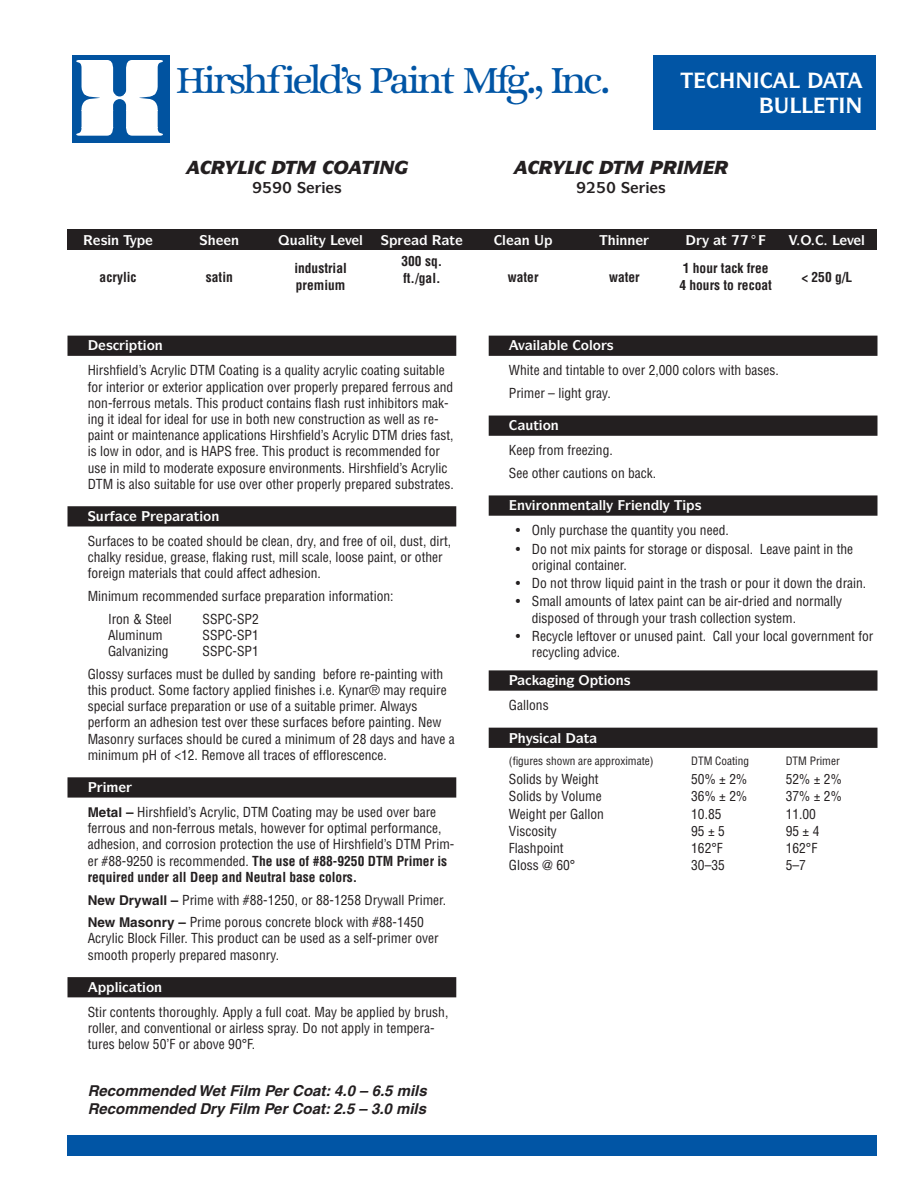
<style>
.page{position:relative;width:918px;height:1188px;background:#fff}
.page>*{position:absolute;margin:0;border:0;box-sizing:border-box;transform-origin:0 0}
.t1{font:500 36px "Zapf Inter";letter-spacing:-.085em;color:#0155a5}
.t2{font:italic 900 18px "Itc Symbol";color:#231f20}
.t3{font:italic 700 15px/18px "Helvetica";color:#231f20}
.t4{font:condensed 13.5px/16.2px "Helvetica";color:#231f20}
.t5{font:700 condensed 13.5px/16.2px "Helvetica";color:#231f20}
.t6{font:700 13.5px "Itc Symbol";color:#fff}
.t7{font:condensed 11.25px "Helvetica";color:#231f20}
.s1{font-weight:700;font-stretch:normal}
.s2{font-weight:700}
</style>
<div class="page">
<div style="left:72px;top:56px;width:97px;height:87px;background:#0153a0"></div>
<svg style="left:81px;top:111px;width:77px;height:8px"></svg>
<svg style="left:81px;top:102px;width:77px;height:9px"></svg>
<svg style="left:84px;top:95px;width:71px;height:7px"></svg>
<svg style="left:81px;top:86px;width:77px;height:9px"></svg>
<svg style="left:76px;top:60px;width:87px;height:26px;fill:#fff"></svg>
<svg style="left:81px;top:119px;width:77px;height:8px"></svg>
<svg style="left:76px;top:127px;width:87px;height:9px"></svg>
<div style="left:653px;top:56px;width:223px;height:74px;background:#0155a5"></div>
<div style="left:68px;top:1136px;width:810px;height:20px;background:#0155a5"></div>
<div style="left:68px;top:230px;width:810px;height:20px;background:#231f20"></div>
<div style="left:68px;top:336px;width:388px;height:20px;background:#231f20"></div>
<div style="left:68px;top:506px;width:388px;height:21px;background:#231f20"></div>
<div style="left:68px;top:777px;width:388px;height:21px;background:#231f20"></div>
<div style="left:68px;top:977px;width:388px;height:20px;background:#231f20"></div>
<div style="left:489px;top:336px;width:389px;height:20px;background:#231f20"></div>
<div style="left:489px;top:416px;width:389px;height:20px;background:#231f20"></div>
<div style="left:489px;top:495px;width:389px;height:21px;background:#231f20"></div>
<div style="left:489px;top:670px;width:389px;height:21px;background:#231f20"></div>
<div style="left:489px;top:728px;width:389px;height:20px;background:#231f20"></div>
<h1 class="t1" style="left:176px;top:56px;width:435px">Hirshfield’s Paint Mfg., Inc.</h1>
<h2 class="t2" style="left:237px;top:156px;width:12px">●</h2>
<h2 class="t2" style="left:333px;top:156px;width:62px">□▼■</h2>
<h2 class="t2" style="left:565px;top:156px;width:12px">●</h2>
<p class="t6" style="left:231px;top:231px;width:10px">■</p>
<p class="t6" style="left:290px;top:231px;width:31px">◆ ●▼</p>
<p class="t5" style="left:100px;top:268px;width:38px">acrylic</p>
<p class="t5" style="left:206px;top:268px;width:28px">satin</p>
<p class="t5" style="left:294px;top:260px;width:54px">industrial premium</p>
<p class="t5" style="left:401px;top:253px;width:42px">300 sq. ft./gal.</p>
<p class="t6" style="left:106px;top:337px;width:58px">▲ ▼□■</p>
<p class="t4" style="left:88px;top:362px;width:368px">Hirshfield’s Acrylic DTM Coating is a quality acrylic coating suitable for interior or exterior application over properly prepared ferrous and non-ferrous metals. This product contains flash rust inhibitors mak&shy;ing it ideal for ideal for use in both new construction as well as re&shy;paint or maintenance applications Hirshfield’s Acrylic DTM dries fast, is low in odor, and is HAPS free. This product is recommended for use in mild to moderate exposure environments. Hirshfield’s Acrylic DTM is also suitable for use over other properly prepared substrates.</p>
<p class="t6" style="left:194px;top:507px;width:27px">▼□■</p>
<p class="t4" style="left:88px;top:533px;width:365px">Surfaces to be coated should be clean, dry, and free of oil, dust, dirt, chalky residue, grease, flaking rust, mill scale, loose paint, or other foreign materials that could affect adhesion.</p>
<p class="t4" style="left:108px;top:585px;width:287px;line-height:22.6px;text-indent:-20px">Minimum recommended surface preparation information:<br>Iron &amp; Steel</p>
<p class="t4" style="left:202px;top:611px;width:58px">SSPC-SP2</p>
<p class="t4" style="left:108px;top:627px;width:56px">Aluminum</p>
<p class="t4" style="left:202px;top:627px;width:58px">SSPC-SP1</p>
<p class="t4" style="left:108px;top:643px;width:62px">Galvanizing</p>
<p class="t4" style="left:88px;top:640px;width:357px;line-height:22.6px;text-indent:115px">SSPC-SP1<br>Glossy surfaces must be dulled by sanding before re-painting with</p>
<p class="t4" style="left:88px;top:682px;width:369px">this product. Some factory applied finishes i.e. Kynar® may require special surface preparation or use of a suitable primer. Always perform an adhesion test over these surfaces before painting. New Masonry surfaces should be cured a minimum of 28 days and have a minimum pH of &lt;12. Remove all traces of efflorescence.</p>
<p class="t4" style="left:88px;top:804px;width:368px"><span class="s1">Metal –</span> Hirshfield’s Acrylic, DTM Coating may be used over bare ferrous and non-ferrous metals, however for optimal performance, adhesion, and corrosion protection the use of Hirshfield’s DTM Prim&shy;er #88-9250 is recommended. <span class="s2">The use of #88-9250 DTM Primer is required under all Deep and Neutral base colors.</span></p>
<p class="t4" style="left:88px;top:888px;width:360px;line-height:22.6px"><span class="s1">New Drywall –</span> Prime with #88-1250, or 88-1258 Drywall Primer.<br><span class="s1">New Masonry –</span> Prime porous concrete block with #88-1450</p>
<p class="t4" style="left:88px;top:930px;width:352px">Acrylic Block Filler. This product can be used as a self-primer over smooth properly prepared masonry.</p>
<p class="t6" style="left:115px;top:978px;width:49px">● ▼□■</p>
<p class="t4" style="left:88px;top:1004px;width:362px">Stir contents thoroughly. Apply a full coat. May be applied by brush, roller, and conventional or airless spray. Do not apply in tempera&shy;tures below 50’F or above 90°F.</p>
<p class="t3" style="left:88px;top:1082px;width:340px">Recommended Wet Film Per Coat: 4.0 – 6.5 mils<br>Recommended Dry Film Per Coat: 2.5 – 3.0 mils</p>
<p class="t5" style="left:508px;top:268px;width:32px">water</p>
<p class="t5" style="left:609px;top:268px;width:32px">water</p>
<p class="t5" style="left:679px;top:260px;width:94px">1 hour tack free<br>4 hours to recoat</p>
<p class="t5" style="left:801px;top:268px;width:53px">&lt; 250 g/L</p>
<p class="t6" style="left:518px;top:337px;width:44px">❖● ●</p>
<p class="t6" style="left:581px;top:337px;width:34px">□●□ ▲</p>
<p class="t4" style="left:509px;top:359px;width:271px;line-height:22.6px">White and tintable to over 2,000 colors with bases.<br>Primer – light gray.</p>
<p class="t6" style="left:525px;top:417px;width:35px">◆▼ □■</p>
<p class="t4" style="left:509px;top:439px;width:149px;line-height:22.6px">Keep from freezing.<br>See other cautions on back.</p>
<p class="t6" style="left:517px;top:497px;width:42px">■❖ □■</p>
<p class="t6" style="left:577px;top:497px;width:30px">■▼ ●●</p>
<p class="t4" style="left:516px;top:522px;width:215px">• Only purchase the quantity you need.</p>
<p class="t4" style="left:532px;top:540px;width:323px;text-indent:-16px">• Do not mix paints for storage or disposal. Leave paint in the original container.</p>
<p class="t4" style="left:516px;top:575px;width:352px">• Do not throw liquid paint in the trash or pour it down the drain.</p>
<p class="t4" style="left:532px;top:593px;width:312px;text-indent:-16px">• Small amounts of latex paint can be air-dried and normally disposed of through your trash collection system.</p>
<p class="t4" style="left:532px;top:628px;width:343px;text-indent:-16px">• Recycle leftover or unused paint. Call your local government for recycling advice.</p>
<p class="t6" style="left:558px;top:672px;width:74px">■ ▼ □■▲</p>
<p class="t4" style="left:509px;top:697px;width:41px">Gallons</p>
<p class="t7" style="left:509px;top:754px;width:146px">(figures shown are approximate)</p>
<p class="t7" style="left:691px;top:754px;width:59px">DTM Coating</p>
<p class="t7" style="left:786px;top:754px;width:56px">DTM Primer</p>
<p class="t4" style="left:509px;top:771px;width:91px">Solids by Weight</p>
<p class="t4" style="left:691px;top:771px;width:58px">50% ± 2%</p>
<p class="t4" style="left:786px;top:771px;width:58px">52% ± 2%</p>
<p class="t4" style="left:509px;top:788px;width:94px">Solids by Volume</p>
<p class="t4" style="left:691px;top:788px;width:58px">36% ± 2%</p>
<p class="t4" style="left:786px;top:788px;width:58px">37% ± 2%</p>
<p class="t4" style="left:509px;top:806px;width:96px">Weight per Gallon</p>
<p class="t4" style="left:691px;top:806px;width:32px">10.85</p>
<p class="t4" style="left:786px;top:806px;width:32px">11.00</p>
<p class="t4" style="left:509px;top:823px;width:49px">Viscosity</p>
<p class="t4" style="left:691px;top:823px;width:35px">95 ± 5</p>
<p class="t4" style="left:786px;top:823px;width:35px">95 ± 4</p>
<p class="t4" style="left:509px;top:840px;width:56px">Flashpoint</p>
<p class="t4" style="left:691px;top:840px;width:33px">162°F</p>
<p class="t4" style="left:786px;top:840px;width:33px">162°F</p>
<p class="t4" style="left:509px;top:857px;width:68px">Gloss @ 60°</p>
<p class="t4" style="left:691px;top:857px;width:35px">30–35</p>
<p class="t4" style="left:786px;top:857px;width:22px">5–7</p>
</div>
